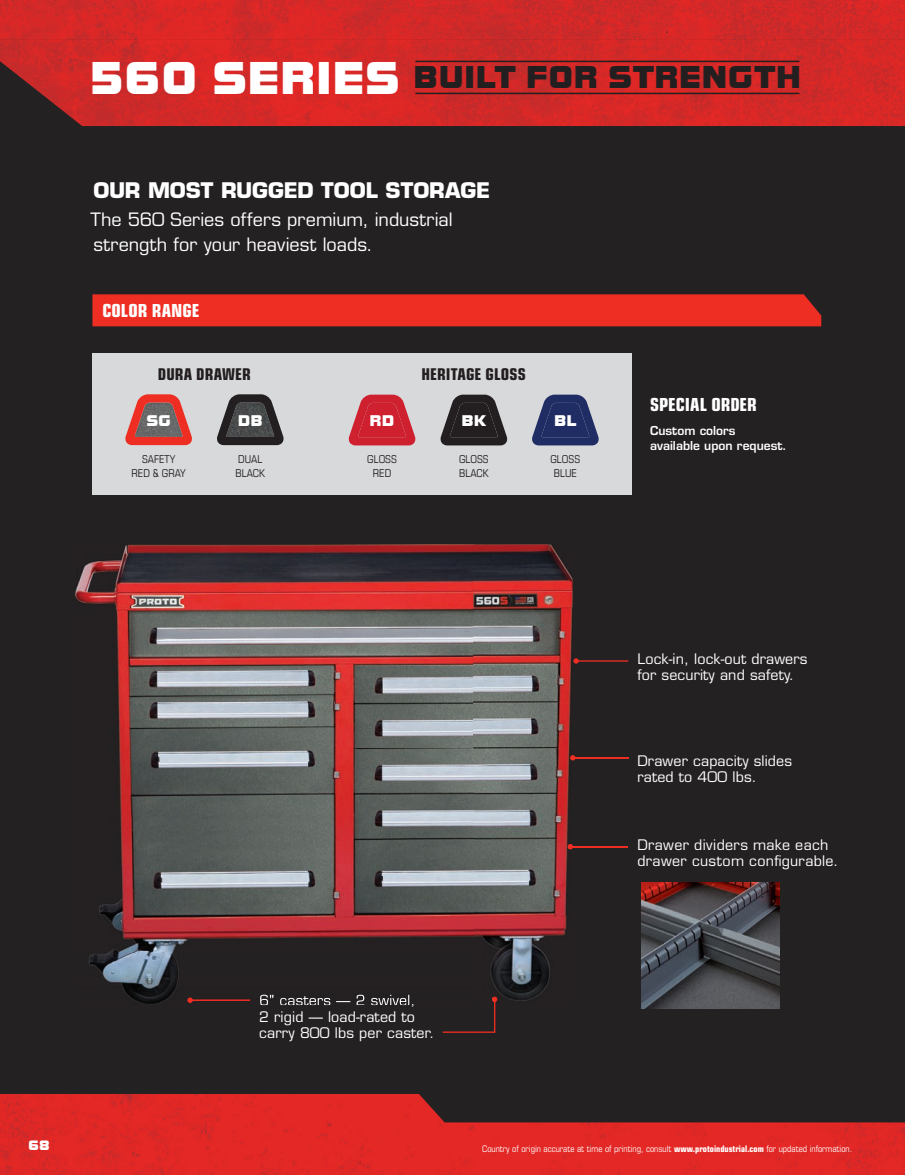
<style>
.page{position:relative;width:905px;height:1175px;background:#fff}
.page>*{position:absolute;margin:0;border:0;box-sizing:border-box;transform-origin:0 0}
.t1{font:33px "A2 C9 A+UHLQEN+Bolt EF";color:#231f20}
.t2{font:700 21px "A2 C9 C+MVLGWD+Eurostile LT Std";letter-spacing:-.01em;color:#fff}
.t3{font:18px/24.6px "A2 C9 D+MVLGWD+Eurostile LT Std";color:#fff}
.t4{font:700 condensed 18px "A2 C89+PJNMMX+Eurostile LT Std";letter-spacing:-.005em;color:#fff}
.t5{font:700 condensed 16.2px "A2 C89+PJNMMX+Eurostile LT Std";color:#231f20}
.t6{font:16.2px "A2 C9 A+UHLQEN+Bolt EF";color:#fff}
.t7{font:14.25px/16px "A2 C9 D+MVLGWD+Eurostile LT Std";letter-spacing:.01em;color:#fff}
.t8{font:14.25px "A2 C9 A+UHLQEN+Bolt EF";color:#fff}
.t9{font:600 12px/15px "A2 C9 B+MVLGWD+Eurostile LT Std";color:#fff}
.t10{font:condensed 10.8px/13.5px "A2 C88+KMPIUH+Eurostile LT Std";color:#231f20;text-align:center}
.t11{font:condensed 9px "A2 C88+KMPIUH+Eurostile LT Std";color:#fff}
.s1{font-size:48px;color:#fff}
.s2{font-family:"A2 C89+PJNMMX+Eurostile LT Std";font-weight:700}
</style>
<div class="page">
<div style="left:0;top:0;width:904px;height:1174px;background:#242122"></div>
<img style="left:904px;top:1122px;width:1px;height:52px">
<img style="left:0;top:1094px;width:904px;height:80px">
<img style="left:904px;top:0;width:1px;height:39px">
<div style="left:92px;top:294px;width:729px;height:32px;background:#ee2e22"></div>
<div style="left:92px;top:353px;width:540px;height:141px;background:#d8d9db"></div>
<img style="left:904px;top:39px;width:1px;height:87px">
<img style="left:0;top:0;width:904px;height:126px">
<hr style="left:415px;top:61px;width:384px;height:1px;background:#231f20">
<hr style="left:415px;top:93px;width:384px;height:1px;background:#231f20">
<hr style="left:576px;top:660px;width:52px;height:1px;background:#ee2e22">
<svg style="left:573px;top:658px;width:5px;height:5px"></svg>
<hr style="left:573px;top:757px;width:55px;height:1px;background:#ee2e22">
<hr style="left:570px;top:846px;width:58px;height:1px;background:#ee2e22">
<img style="left:75px;top:544px;width:497px;height:460px">
<svg style="left:187px;top:997px;width:63px;height:5px"></svg>
<svg style="left:443px;top:996px;width:54px;height:36px"></svg>
<img style="left:260px;top:994px;width:155px;height:10px">
<svg style="left:570px;top:755px;width:5px;height:5px"></svg>
<svg style="left:567px;top:844px;width:6px;height:5px"></svg>
<img style="left:641px;top:882px;width:138px;height:126px">
<svg style="left:125px;top:394px;width:67px;height:51px"></svg>
<svg style="left:217px;top:394px;width:67px;height:51px"></svg>
<svg style="left:440px;top:394px;width:67px;height:51px"></svg>
<svg style="left:532px;top:394px;width:67px;height:51px"></svg>
<svg style="left:348px;top:394px;width:67px;height:51px"></svg>
<h1 class="t1" style="left:90px;top:59px;width:713px"><span class="s1">560 SERIES</span> BUILT FOR STRENGTH</h1>
<h2 class="t2" style="left:93px;top:178px;width:398px">OUR MOST RUGGED TOOL STORAGE</h2>
<p class="t3" style="left:90px;top:207px;width:363px">The 560 Series offers premium, industrial strength for your heaviest loads.</p>
<p class="t4" style="left:103px;top:299px;width:98px">COLOR RANGE</p>
<p class="t5" style="left:158px;top:365px;width:94px">DURA DRAWER</p>
<p class="t5" style="left:421px;top:365px;width:106px">HERITAGE GLOSS</p>
<p class="t6" style="left:146px;top:411px;width:26px">SG</p>
<p class="t6" style="left:238px;top:411px;width:27px">DB</p>
<p class="t6" style="left:369px;top:412px;width:26px">RD</p>
<p class="t6" style="left:461px;top:412px;width:26px">BK</p>
<p class="t6" style="left:554px;top:412px;width:24px">BL</p>
<p class="t4" style="left:650px;top:394px;width:108px">SPECIAL ORDER</p>
<p class="t9" style="left:650px;top:423px;width:138px">Custom colors available upon request.</p>
<p class="t10" style="left:131px;top:452px;width:56px">SAFETY<br>RED &amp; GRAY</p>
<p class="t10" style="left:235px;top:452px;width:31px;text-align:left">DUAL<br>BLACK</p>
<p class="t10" style="left:367px;top:452px;width:31px">GLOSS<br>RED</p>
<p class="t10" style="left:459px;top:452px;width:31px;text-align:left">GLOSS<br>BLACK</p>
<p class="t10" style="left:550px;top:452px;width:31px">GLOSS<br>BLUE</p>
<p class="t7" style="left:259px;top:1008px;width:177px">2 rigid — load-rated to carry 800 lbs per caster.</p>
<p class="t7" style="left:637px;top:651px;width:172px">Lock-in, lock-out drawers for security and safety.</p>
<p class="t7" style="left:637px;top:752px;width:156px">Drawer capacity slides rated to 400 lbs.</p>
<p class="t7" style="left:637px;top:837px;width:202px">Drawer dividers make each drawer custom configurable.</p>
<p class="t8" style="left:28px;top:1137px;width:23px">68</p>
<p class="t11" style="left:482px;top:1143px;width:371px">Country of origin accurate at time of printing, consult <span class="s2">www.protoindustrial.com</span> for updated information.</p>
</div>
